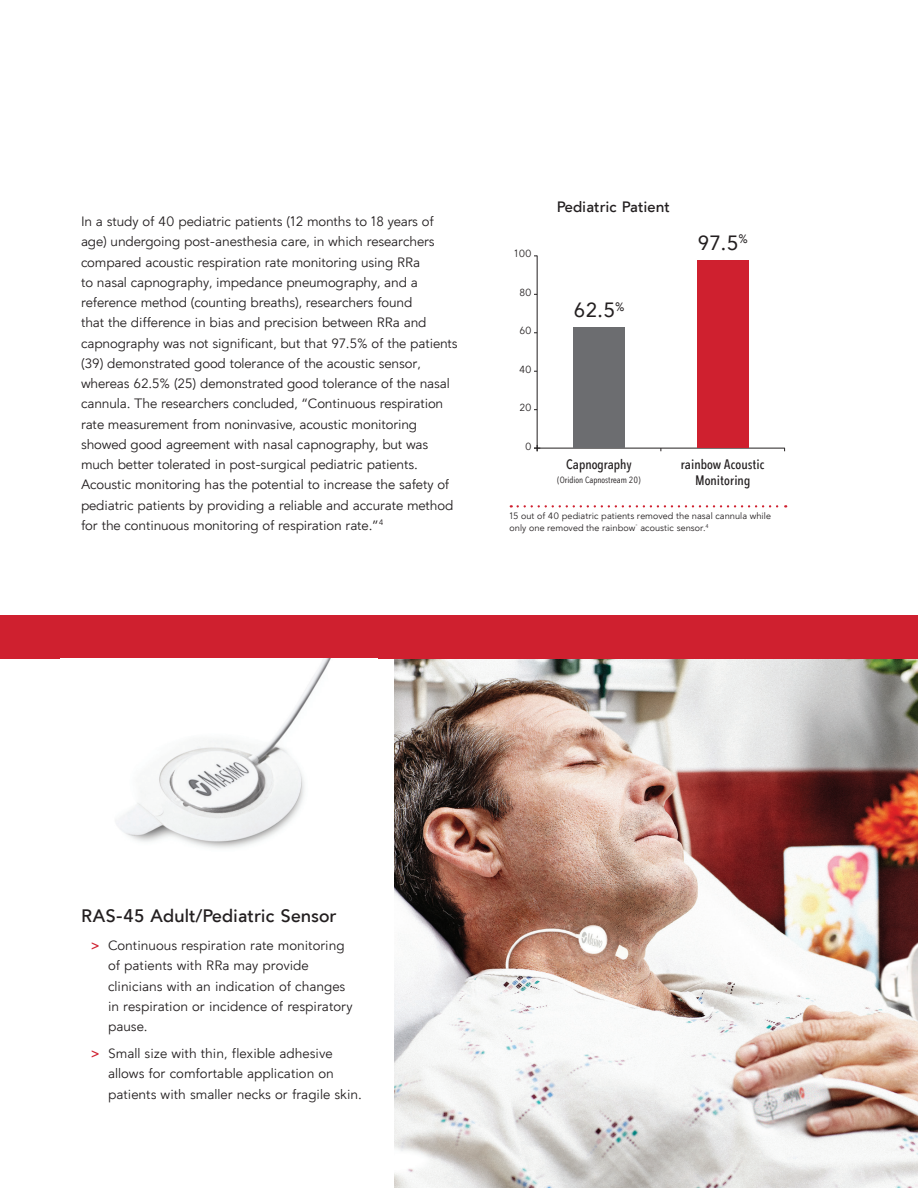
<style>
.page{position:relative;width:918px;height:1188px;background:#fff}
.page>*{position:absolute;margin:0;border:0;box-sizing:border-box;transform-origin:0 0}
.t1{font:500 20.55px "Masimo Sans";color:#231f20}
.t2{font:600 18px "Masimo Sans";color:#231f20}
.t3{font:600 15px "Masimo Sans";color:#231f20}
.t4{font:13.8px "Masimo Sans Condensed";color:#231f20}
.t5{font:13.5px/20.2px "Masimo Sans";letter-spacing:-.01em;color:#231f20}
.t6{font:10.35px "Masimo Sans";color:#231f20}
.t7{font:9.15px "Masimo Sans";color:#231f20}
.t8{font:100 9.15px "Masimo Sans Condensed";color:#231f20}
.s1{font-weight:600;color:#cf202f}
</style>
<div class="page">
<hr style="left:534px;top:448px;width:251px;height:1px;background:#231f20">
<hr style="left:537px;top:256px;width:1px;height:195px;background:#231f20">
<svg style="left:534px;top:445px;width:6px;height:6px"></svg>
<svg style="left:518px;top:505px;width:268px;height:3px"></svg>
<div style="left:573px;top:328px;width:52px;height:120px;background:#6c6d70"></div>
<div style="left:697px;top:260px;width:51px;height:188px;background:#cf202f"></div>
<img style="left:394px;top:659px;width:524px;height:529px">
<div style="left:0;top:616px;width:918px;height:43px;background:#cf202f"></div>
<img style="left:116px;top:659px;width:215px;height:189px">
<p class="t5" style="left:81px;top:211px;width:355px">In a study of 40 pediatric patients (12 months to 18 years of age) undergoing post-anesthesia care, in which researchers compared acoustic respiration rate monitoring using RRa to nasal capnography, impedance pneumography, and a reference method (counting breaths), researchers found that the difference in bias and precision between RRa and</p>
<p class="t5" style="left:81px;top:333px;width:378px">capnography was not significant, but that 97.5% of the patients</p>
<p class="t5" style="left:81px;top:353px;width:370px">(39) demonstrated good tolerance of the acoustic sensor, whereas 62.5% (25) demonstrated good tolerance of the nasal</p>
<p class="t5" style="left:81px;top:394px;width:374px">cannula. The researchers concluded, “Continuous respiration rate measurement from noninvasive, acoustic monitoring showed good agreement with nasal capnography, but was much better tolerated in post-surgical pediatric patients.<br>Acoustic monitoring has the potential to increase the safety of pediatric patients by providing a reliable and accurate method for the continuous monitoring of respiration rate.”<sup>4</sup></p>
<p class="t6" style="left:514px;top:248px;width:19px">100</p>
<p class="t6" style="left:519px;top:286px;width:14px">80</p>
<p class="t6" style="left:519px;top:325px;width:14px">60</p>
<p class="t6" style="left:519px;top:363px;width:14px">40</p>
<p class="t6" style="left:520px;top:401px;width:14px">20</p>
<p class="t6" style="left:525px;top:440px;width:8px">0</p>
<p class="t3" style="left:557px;top:198px;width:115px">Pediatric Patient</p>
<p class="t1" style="left:573px;top:298px;width:53px">62.5<sup>%</sup></p>
<p class="t1" style="left:698px;top:231px;width:52px">97.5<sup>%</sup></p>
<p class="t4" style="left:566px;top:456px;width:67px">Capnography</p>
<p class="t4" style="left:681px;top:456px;width:85px">rainbow Acoustic</p>
<p class="t8" style="left:557px;top:474px;width:86px">(Oridion Capnostream 20)</p>
<p class="t4" style="left:695px;top:472px;width:57px">Monitoring</p>
<p class="t7" style="left:510px;top:511px;width:263px">15 out of 40 pediatric patients removed the nasal cannula while</p>
<p class="t7" style="left:510px;top:522px;width:201px">only one removed the rainbow<sup>®</sup> acoustic sensor.<sup>4</sup></p>
<h1 class="t2" style="left:81px;top:904px;width:257px">RAS-45 Adult/Pediatric Sensor</h1>
<p class="t5" style="left:108px;top:935px;width:246px;text-indent:-17px"><span class="s1">&gt;</span> Continuous respiration rate monitoring of patients with RRa may provide clinicians with an indication of changes in respiration or incidence of respiratory pause.</p>
<p class="t5" style="left:91px;top:1043px;width:243px"><span class="s1">&gt;</span> Small size with thin, flexible adhesive</p>
<p class="t5" style="left:108px;top:1064px;width:255px">allows for comfortable application on patients with smaller necks or fragile skin.</p>
</div>
